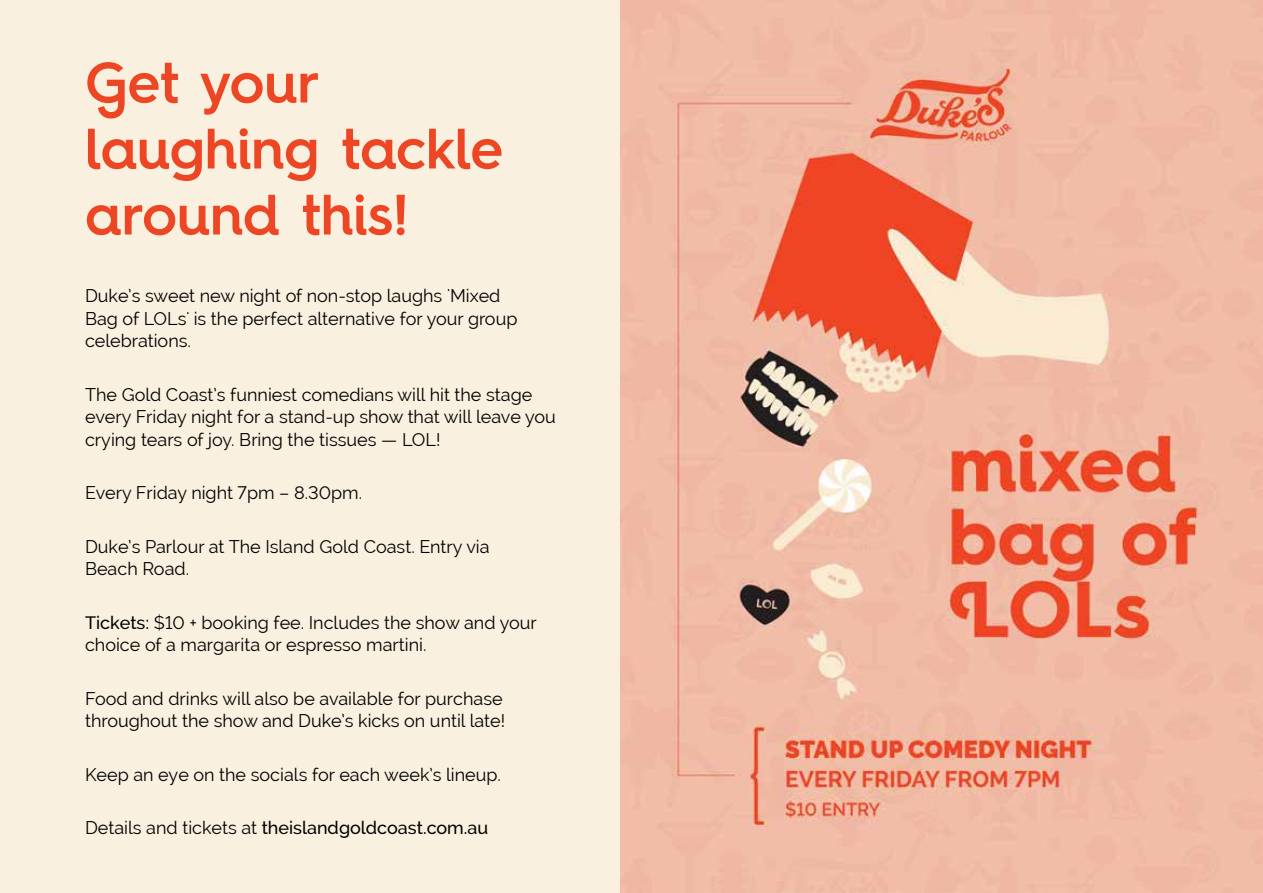
<style>
.page{position:relative;width:1263px;height:893px;background:#faf0df}
.page>*{position:absolute;margin:0;border:0;box-sizing:border-box;transform-origin:0 0}
.t1{font:600 57px/66px "Hurme Geometric Sans 4";letter-spacing:-.005em;color:#ec4624}
.t2{font:18px/22.5px "Raleway";color:#000}
.t3{font:500 18px "Raleway";color:#000}
.s1{font-weight:500}
.s2{font-weight:400}
</style>
<div class="page">
<img style="left:620px;top:0;width:643px;height:893px">
<h1 class="t1" style="left:85px;top:48px;width:419px">Get your laughing tackle around this!</h1>
<p class="t2" style="left:85px;top:284px;width:434px">Duke’s sweet new night of non-stop laughs 'Mixed<br>Bag of LOLs' is the perfect alternative for your group celebrations.</p>
<p class="t2" style="left:85px;top:383px;width:472px">The Gold Coast’s funniest comedians will hit the stage every Friday night for a stand-up show that will leave you crying tears of joy. Bring the tissues — LOL!</p>
<p class="t2" style="left:85px;top:481px;width:279px">Every Friday night 7pm – 8.30pm.</p>
<p class="t2" style="left:85px;top:535px;width:406px">Duke’s Parlour at The Island Gold Coast. Entry via<br>Beach Road.</p>
<p class="t2" style="left:85px;top:611px;width:453px"><span class="s1">Tickets:</span> $10 + booking fee. Includes the show and your choice of a margarita or espresso martini.</p>
<p class="t2" style="left:85px;top:687px;width:422px">Food and drinks will also be available for purchase throughout the show and Duke’s kicks on until late!</p>
<p class="t2" style="left:85px;top:763px;width:417px">Keep an eye on the socials for each week’s lineup.</p>
<p class="t3" style="left:85px;top:817px;width:405px"><span class="s2">Details and tickets at</span> theislandgoldcoast.com.au</p>
</div>
